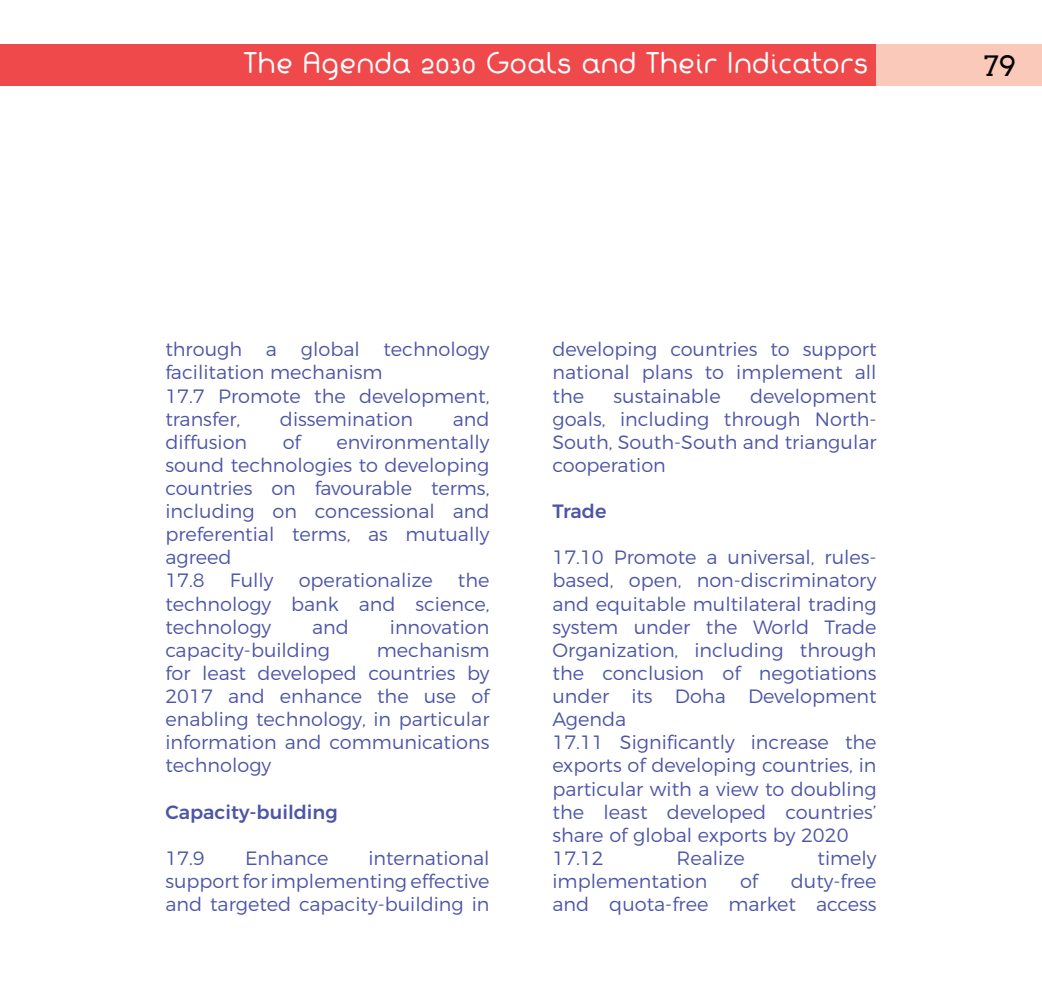
<style>
.page{position:relative;width:1042px;height:993px;background:#fff}
.page>*{position:absolute;margin:0;border:0;box-sizing:border-box;transform-origin:0 0}
.t1{font:28px "Arvo";color:#000}
.t2{font:26.25px "Fabada";color:#fff}
.t3{font:300 19.25px/23.1px "Montserrat";color:#4d55a5;text-align:justify}
.t4{font:500 19.25px "Montserrat";color:#4d55a5}
</style>
<div class="page">
<div style="left:0;top:45px;width:1042px;height:41px;background:#ef494b"></div>
<hr style="left:0;top:45px;width:1px;height:41px;background:#3e51a3">
<div style="left:876px;top:45px;width:166px;height:41px;background:#fbc9ba"></div>
<h2 class="t2" style="left:244px;top:46px;width:626px">The Agenda 2030 Goals and Their Indicators</h2>
<p class="t3" style="left:165px;top:336px;width:326px;text-align:left">through a global technology facilitation mechanism<br>17.7 Promote the development, transfer,</p>
<p class="t3" style="left:280px;top:405px;width:135px">dissemination</p>
<p class="t3" style="left:453px;top:405px;width:38px">and</p>
<p class="t3" style="left:165px;top:428px;width:83px">diffusion</p>
<p class="t3" style="left:283px;top:428px;width:20px">of</p>
<p class="t3" style="left:165px;top:428px;width:326px;text-align:left;text-indent:171px">environmentally sound technologies to developing countries on favourable terms, including on concessional and preferential terms, as mutually agreed<br>17.8</p>
<p class="t3" style="left:165px;top:567px;width:326px;text-indent:292px">the technology bank and science, technology</p>
<p class="t3" style="left:230px;top:567px;width:45px">Fully</p>
<p class="t3" style="left:299px;top:567px;width:136px">operationalize</p>
<p class="t3" style="left:312px;top:613px;width:38px">and</p>
<p class="t3" style="left:390px;top:613px;width:101px">innovation</p>
<p class="t3" style="left:165px;top:636px;width:166px">capacity-building</p>
<p class="t3" style="left:165px;top:636px;width:326px;text-indent:211px">mechanism for least developed countries by 2017 and enhance the use of enabling technology, in particular information and communications technology</p>
<p class="t4" style="left:165px;top:796px;width:174px">Capacity-building</p>
<p class="t3" style="left:165px;top:844px;width:41px">17.9</p>
<p class="t3" style="left:245px;top:844px;width:85px">Enhance</p>
<p class="t3" style="left:165px;top:844px;width:326px;text-indent:203px">international support for implementing effective and targeted capacity-building in</p>
<p class="t3" style="left:552px;top:336px;width:325px">developing countries to support national plans to implement all the</p>
<p class="t3" style="left:552px;top:382px;width:326px;text-indent:198px">development goals, including through North-South, South-South and triangular cooperation</p>
<p class="t4" style="left:552px;top:495px;width:55px">Trade</p>
<p class="t3" style="left:552px;top:544px;width:326px;text-align:left">17.10 Promote a universal, rules&shy;based, open, non-discriminatory and equitable multilateral trading system under the World Trade<br>Organization, including through the conclusion of negotiations under its Doha Development<br>Agenda<br>17.11 Significantly increase the exports of developing countries, in particular with a view to doubling the least developed countries’ share of global exports by 2020<br>17.12</p>
<p class="t3" style="left:613px;top:382px;width:109px">sustainable</p>
<p class="t3" style="left:676px;top:844px;width:70px">Realize</p>
<p class="t3" style="left:817px;top:844px;width:61px">timely</p>
<p class="t3" style="left:552px;top:867px;width:156px">implementation</p>
<p class="t3" style="left:740px;top:867px;width:20px">of</p>
<p class="t3" style="left:552px;top:867px;width:326px;text-align:right">duty-free<br>and quota-free market access</p>
<h1 class="t1" style="left:984px;top:49px;width:34px">79</h1>
</div>
